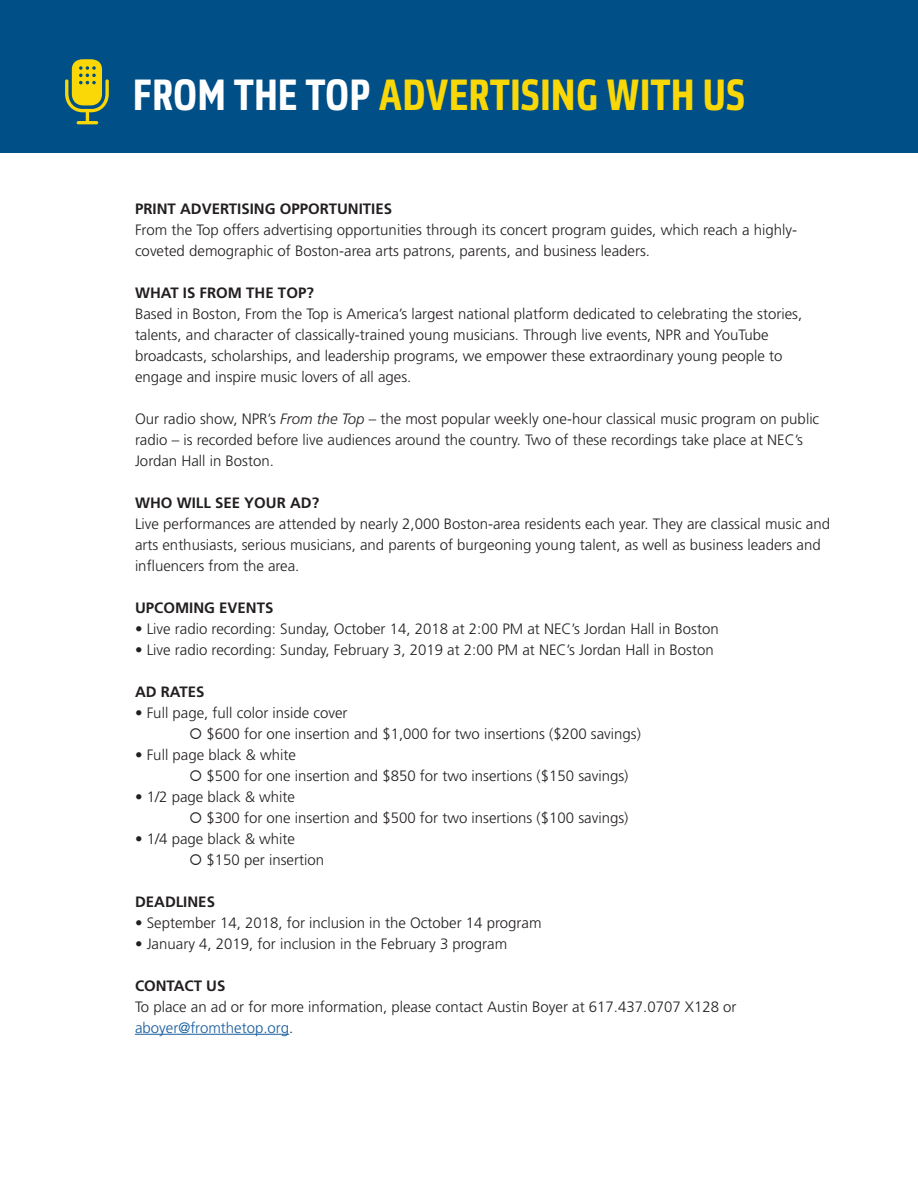
<style>
.page{position:relative;width:918px;height:1188px;background:#fff}
.page>*{position:absolute;margin:0;border:0;box-sizing:border-box;transform-origin:0 0}
.t1{font:700 43.5px "Choice Sans Comp";color:#fad706}
.t2{font:300 15px/21px "Frutiger LT Std";color:#231f20}
.t3{font:700 15px "Frutiger LT Std";color:#231f20}
.t4{font:300 15px "Frutiger LT Std";color:#175d9e}
.s1{color:#fff}
.s2{font-style:italic}
.s3{color:#231f20}
</style>
<div class="page">
<hr style="left:135px;top:1034px;width:154px;height:1px;background:#175d9e">
<div style="left:0;top:0;width:918px;height:152px;background:#014f87"></div>
<svg style="left:65px;top:59px;width:44px;height:65px"></svg>
<p class="t1" style="left:133px;top:65px;width:614px"><span class="s1">FROM THE TOP</span> ADVERTISING WITH US</p>
<p class="t3" style="left:135px;top:200px;width:259px">PRINT ADVERTISING OPPORTUNITIES</p>
<p class="t2" style="left:135px;top:219px;width:664px">From the Top offers advertising opportunities through its concert program guides, which reach a highly&shy;coveted demographic of Boston-area arts patrons, parents, and business leaders.</p>
<p class="t3" style="left:135px;top:284px;width:180px">WHAT IS FROM THE TOP?</p>
<p class="t2" style="left:135px;top:303px;width:669px">Based in Boston, From the Top is America’s largest national platform dedicated to celebrating the stories, talents, and character of classically-trained young musicians. Through live events, NPR and YouTube broadcasts, scholarships, and leadership programs, we empower these extraordinary young people to engage and inspire music lovers of all ages.</p>
<p class="t2" style="left:135px;top:408px;width:686px">Our radio show, NPR’s <span class="s2">From the Top</span> – the most popular weekly one-hour classical music program on public radio – is recorded before live audiences around the country. Two of these recordings take place at NEC’s<br>Jordan Hall in Boston.</p>
<p class="t3" style="left:135px;top:494px;width:186px">WHO WILL SEE YOUR AD?</p>
<p class="t2" style="left:135px;top:513px;width:697px">Live performances are attended by nearly 2,000 Boston-area residents each year. They are classical music and arts enthusiasts, serious musicians, and parents of burgeoning young talent, as well as business leaders and influencers from the area.</p>
<p class="t3" style="left:135px;top:599px;width:140px">UPCOMING EVENTS</p>
<p class="t2" style="left:135px;top:618px;width:585px">• Live radio recording: Sunday, October 14, 2018 at 2:00 PM at NEC’s Jordan Hall in Boston</p>
<p class="t2" style="left:135px;top:639px;width:580px">• Live radio recording: Sunday, February 3, 2019 at 2:00 PM at NEC’s Jordan Hall in Boston</p>
<p class="t3" style="left:135px;top:683px;width:71px">AD RATES</p>
<p class="t2" style="left:135px;top:702px;width:214px">• Full page, full color inside cover</p>
<p class="t2" style="left:189px;top:723px;width:453px">○ $600 for one insertion and $1,000 for two insertions ($200 savings)</p>
<p class="t2" style="left:135px;top:744px;width:162px">• Full page black &amp; white</p>
<p class="t2" style="left:189px;top:765px;width:441px">○ $500 for one insertion and $850 for two insertions ($150 savings)</p>
<p class="t2" style="left:135px;top:786px;width:162px">• 1/2 page black &amp; white</p>
<p class="t2" style="left:189px;top:807px;width:441px">○ $300 for one insertion and $500 for two insertions ($100 savings)</p>
<p class="t2" style="left:135px;top:828px;width:162px">• 1/4 page black &amp; white</p>
<p class="t2" style="left:189px;top:849px;width:137px">○ $150 per insertion</p>
<p class="t3" style="left:135px;top:893px;width:82px">DEADLINES</p>
<p class="t2" style="left:135px;top:912px;width:408px">• September 14, 2018, for inclusion in the October 14 program</p>
<p class="t2" style="left:135px;top:933px;width:374px">• January 4, 2019, for inclusion in the February 3 program</p>
<p class="t3" style="left:135px;top:977px;width:92px">CONTACT US</p>
<p class="t2" style="left:135px;top:996px;width:603px">To place an ad or for more information, please contact Austin Boyer at 617.437.0707 X128 or</p>
<p class="t4" style="left:135px;top:1019px;width:160px">aboyer@fromthetop.org<span class="s3">.</span></p>
</div>
